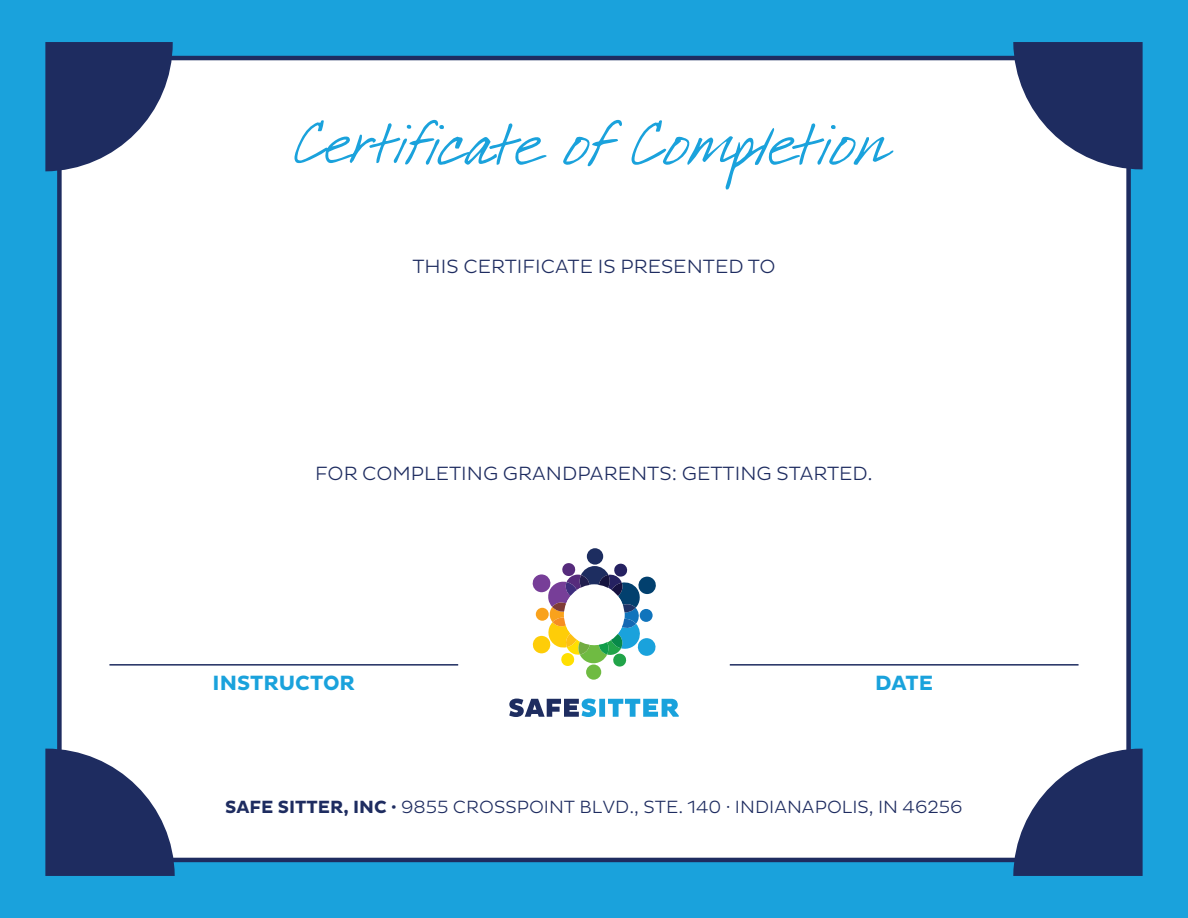
<style>
.page{position:relative;width:1188px;height:918px;background:#1aa2dc}
.page>*{position:absolute;margin:0;border:0;box-sizing:border-box;transform-origin:0 0}
.t1{font:700 21px "Pluto Sans";color:#1aa2dc}
.t2{font:300 19.5px "Pluto Sans";color:#1e2c60}
.t3{font:300 18px "Pluto Sans";color:#1e2c60}
.s1{font-weight:700}
</style>
<div class="page">
<div style="left:57px;top:56px;width:1074px;height:806px;background:#fff;border:4px solid #1e2c60"></div>
<svg style="left:509px;top:699px;width:170px;height:18px"></svg>
<div style="left:587px;top:548px;width:16px;height:17px;background:#1d2d60;border-radius:50%"></div>
<div style="left:586px;top:665px;width:15px;height:15px;background:#6fbb42;border-radius:50%"></div>
<svg style="left:532px;top:563px;width:124px;height:104px"></svg>
<div style="left:564px;top:585px;width:60px;height:60px;background:#fff;border-radius:50%"></div>
<svg style="left:1013px;top:749px;width:130px;height:127px"></svg>
<svg style="left:45px;top:42px;width:128px;height:129px"></svg>
<svg style="left:45px;top:749px;width:130px;height:127px"></svg>
<svg style="left:1013px;top:42px;width:130px;height:127px"></svg>
<hr style="left:109px;top:664px;width:349px;height:2px;background:#1e2c60">
<hr style="left:730px;top:664px;width:349px;height:2px;background:#1e2c60">
<svg style="left:295px;top:120px;width:599px;height:69px"></svg>
<p class="t2" style="left:412px;top:255px;width:365px">THIS CERTIFICATE IS PRESENTED TO</p>
<p class="t2" style="left:315px;top:462px;width:559px">FOR COMPLETING GRANDPARENTS: GETTING STARTED.</p>
<p class="t1" style="left:213px;top:671px;width:144px">INSTRUCTOR</p>
<p class="t1" style="left:875px;top:671px;width:59px">DATE</p>
<p class="t3" style="left:225px;top:796px;width:739px"><span class="s1">SAFE SITTER, INC ·</span> 9855 CROSSPOINT BLVD., STE. 140 · INDIANAPOLIS, IN 46256</p>
</div>
